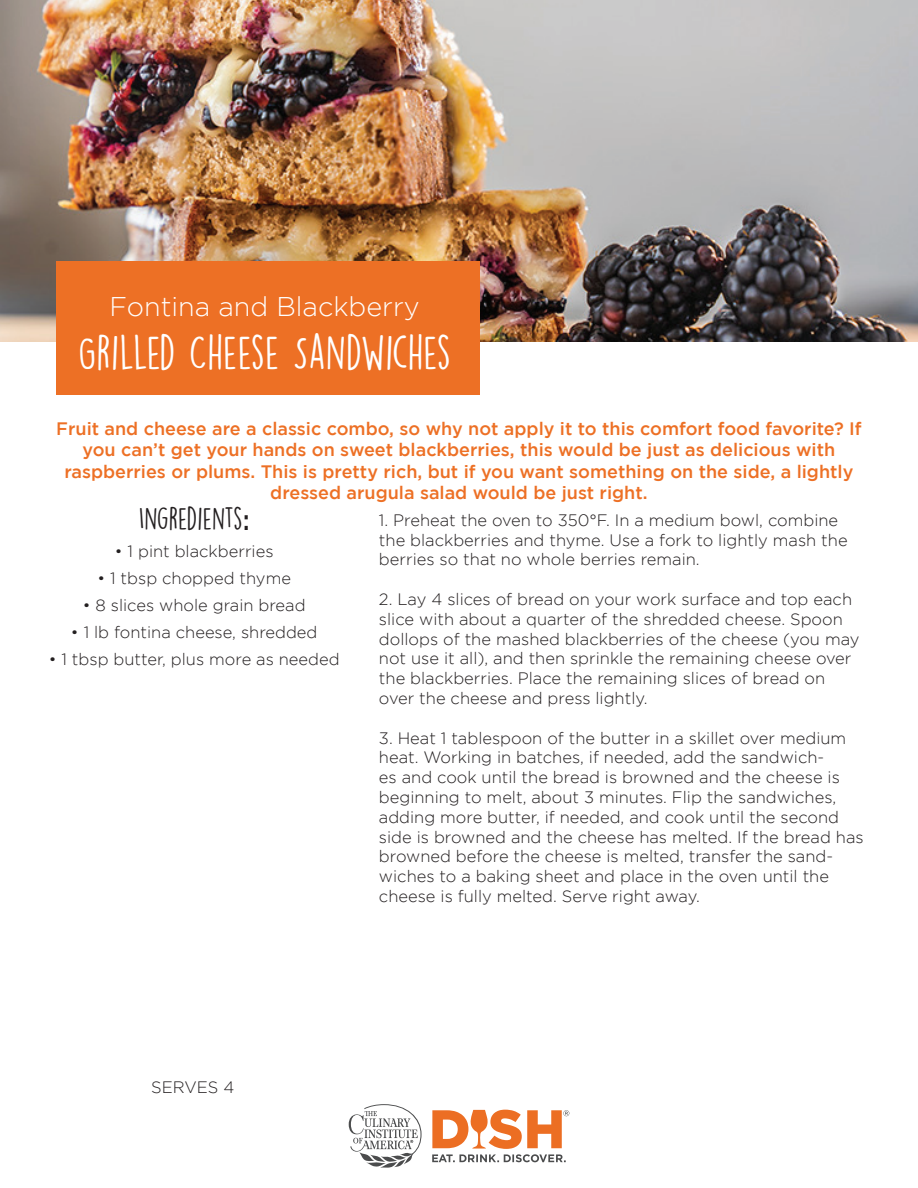
<style>
.page{position:relative;width:918px;height:1188px;background:#fff}
.page>*{position:absolute;margin:0;border:0;box-sizing:border-box;transform-origin:0 0}
.t1{font:43.5px "DK Lemon Yellow Sun";color:#fff}
.t2{font:28.5px "DK Lemon Yellow Sun";color:#231f20}
.t3{font:300 27px "Gotham";color:#fff}
.t4{font:500 18px/21.6px "Gotham";color:#ed7025;text-align:center}
.t5{font:300 16.5px/19.8px "Gotham";color:#231f20}
.s1{font-family:"Raleway";font-weight:700}
</style>
<div class="page">
<img style="left:0;top:0;width:918px;height:341px">
<div style="left:56px;top:261px;width:424px;height:134px;background:#ed7025"></div>
<svg style="left:349px;top:1104px;width:73px;height:64px"></svg>
<svg style="left:432px;top:1110px;width:137px;height:52px"></svg>
<h3 class="t3" style="left:110px;top:292px;width:312px">Fontina and Blackberry</h3>
<h1 class="t1" style="left:78px;top:326px;width:374px">GRILLED CHEESE SANDWICHES</h1>
<p class="t4" style="left:56px;top:417px;width:807px">Fruit and cheese are a classic combo, so why not apply it to this comfort food favorite? If you can’t get your hands on sweet blackberries, this would be just as delicious with raspberries or plums. This is pretty rich, but if you want something on the side, a lightly dressed arugula salad would be just right.</p>
<h2 class="t2" style="left:139px;top:501px;width:112px">INGREDIENTS<span class="s1">:</span></h2>
<p class="t5" style="left:115px;top:541px;width:160px">• 1 pint blackberries</p>
<p class="t5" style="left:97px;top:568px;width:195px">• 1 tbsp chopped thyme</p>
<p class="t5" style="left:83px;top:595px;width:224px">• 8 slices whole grain bread</p>
<p class="t5" style="left:71px;top:622px;width:248px">• 1 lb fontina cheese, shredded</p>
<p class="t5" style="left:49px;top:649px;width:292px">• 1 tbsp butter, plus more as needed</p>
<p class="t5" style="left:379px;top:510px;width:470px">1. Preheat the oven to 350°F. In a medium bowl, combine the blackberries and thyme. Use a fork to lightly mash the berries so that no whole berries remain.</p>
<p class="t5" style="left:379px;top:589px;width:482px">2. Lay 4 slices of bread on your work surface and top each slice with about a quarter of the shredded cheese. Spoon dollops of the mashed blackberries of the cheese (you may not use it all), and then sprinkle the remaining cheese over the blackberries. Place the remaining slices of bread on over the cheese and press lightly.</p>
<p class="t5" style="left:379px;top:728px;width:486px">3. Heat 1 tablespoon of the butter in a skillet over medium heat. Working in batches, if needed, add the sandwich-<br>es and cook until the bread is browned and the cheese is beginning to melt, about 3 minutes. Flip the sandwiches, adding more butter, if needed, and cook until the second side is browned and the cheese has melted. If the bread has browned before the cheese is melted, transfer the sand&shy;wiches to a baking sheet and place in the oven until the cheese is fully melted. Serve right away.</p>
<p class="t5" style="left:151px;top:1077px;width:85px">SERVES 4</p>
</div>
